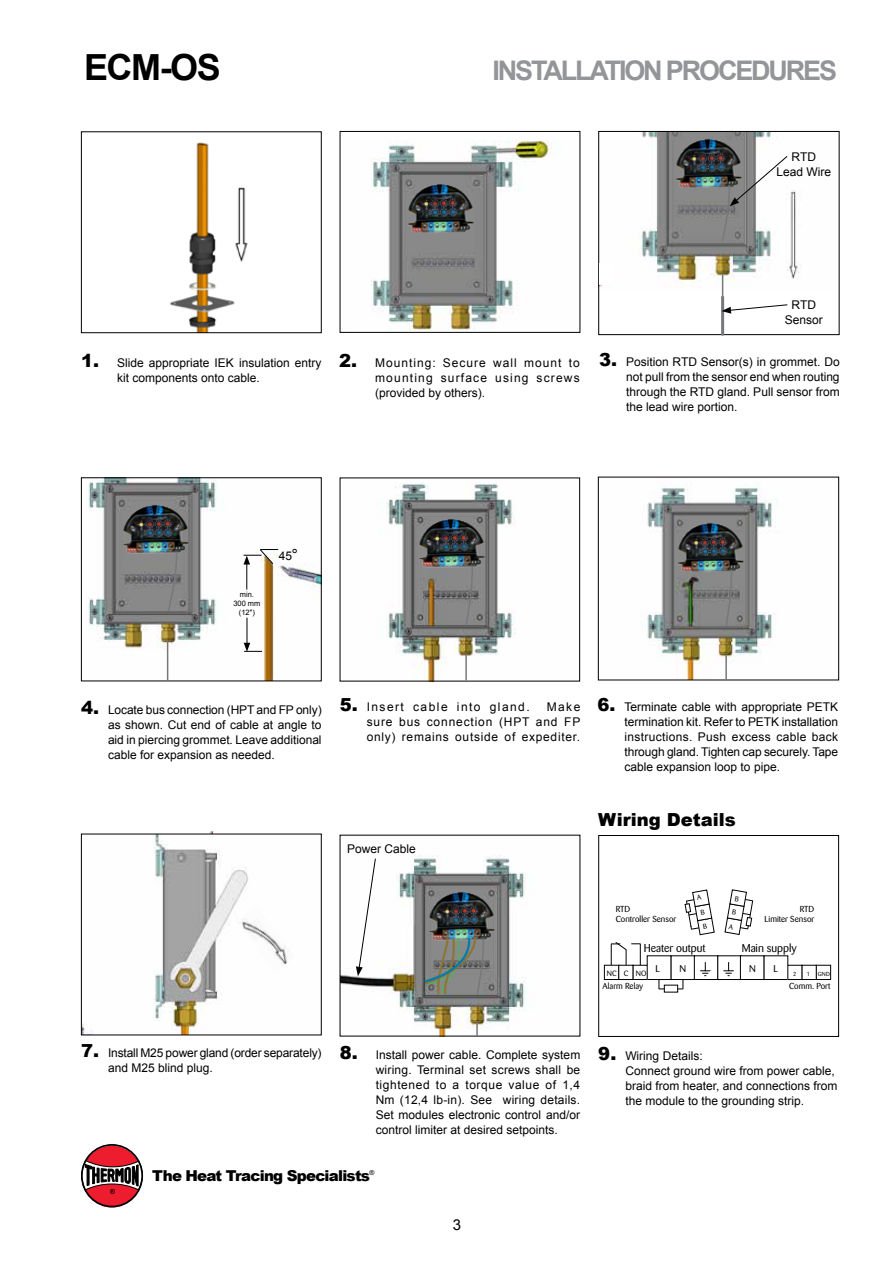
<style>
.page{position:relative;width:893px;height:1263px;background:#fff}
.page>*{position:absolute;margin:0;border:0;box-sizing:border-box;transform-origin:0 0}
.t1{font:700 36px "Arial";color:#000}
.t2{font:700 27px "Arial";letter-spacing:-.08em;color:#939598}
.t3{font:900 18px "Arial";color:#000}
.t4{font:900 15px "Arial";letter-spacing:-.05em;color:#000}
.t5{font:15px "Arial";color:#000}
.t6{font:12px/15px "Arial";color:#000;text-align:justify}
.t7{font:12px "Arial";letter-spacing:.12em;color:#000}
.t8{font:11.25px "Barmeno";color:#000}
.t9{font:9.75px "Barmeno";color:#000}
.t10{font:8.55px/10.4px "Barmeno";color:#000;text-align:right}
.t11{font:7.5px/9px "Arial";color:#000;text-align:center}
.t12{font:7.5px "Barmeno";color:#000}
.t13{font:6.75px "Arial";color:#000}
.t14{font:5.85px "Barmeno";color:#000}
.s1{font-weight:900;font-size:18px}
.s2{font-family:"Barmeno";font-size:15px}
</style>
<div class="page">
<img style="left:169px;top:142px;width:79px;height:189px">
<div style="left:81px;top:131px;width:241px;height:202px;border:1px solid #000"></div>
<img style="left:88px;top:479px;width:232px;height:200px">
<div style="left:81px;top:477px;width:241px;height:204px;border:1px solid #000"></div>
<img style="left:386px;top:482px;width:130px;height:197px">
<img style="left:642px;top:482px;width:136px;height:196px">
<div style="left:598px;top:477px;width:241px;height:203px;border:1px solid #000"></div>
<div style="left:82px;top:1146px;width:60px;height:61px;background:#ed1c2e;border-radius:50%"></div>
<svg style="left:81px;top:1159px;width:62px;height:35px"></svg>
<div style="left:81px;top:1144px;width:62px;height:63px;border:2px solid #000;border-radius:50%"></div>
<hr style="left:725px;top:655px;width:2px;height:24px;background:#77787b">
<hr style="left:167px;top:641px;width:1px;height:40px;background:#77787b">
<hr style="left:465px;top:654px;width:2px;height:27px;background:#77787b">
<img style="left:600px;top:133px;width:171px;height:154px">
<div style="left:598px;top:131px;width:241px;height:204px;border:1px solid #000"></div>
<hr style="left:721px;top:297px;width:3px;height:37px;background:#77787b">
<img style="left:789px;top:190px;width:13px;height:89px">
<svg style="left:721px;top:274px;width:67px;height:40px"></svg>
<img style="left:371px;top:140px;width:181px;height:191px">
<div style="left:340px;top:131px;width:240px;height:202px;border:1px solid #000"></div>
<img style="left:342px;top:855px;width:185px;height:179px">
<img style="left:83px;top:836px;width:165px;height:197px">
<div style="left:81px;top:834px;width:241px;height:201px;border:1px solid #000"></div>
<img style="left:236px;top:905px;width:52px;height:67px">
<svg style="left:356px;top:858px;width:20px;height:118px"></svg>
<div style="left:599px;top:264px;width:14px;height:21px;background:#fff"></div>
<img style="left:407px;top:182px;width:67px;height:52px">
<img style="left:675px;top:138px;width:66px;height:51px">
<img style="left:122px;top:503px;width:67px;height:51px">
<svg style="left:244px;top:549px;width:34px;height:41px"></svg>
<svg style="left:244px;top:618px;width:18px;height:34px"></svg>
<img style="left:676px;top:521px;width:67px;height:52px">
<img style="left:418px;top:517px;width:66px;height:51px">
<img style="left:428px;top:890px;width:67px;height:52px">
<div style="left:598px;top:835px;width:241px;height:202px;border:1px solid #000"></div>
<div style="left:694px;top:955px;width:24px;height:25px;border:1px solid #000"></div>
<div style="left:717px;top:955px;width:25px;height:25px;border:1px solid #000"></div>
<div style="left:740px;top:955px;width:24px;height:25px;border:1px solid #000"></div>
<div style="left:764px;top:955px;width:24px;height:25px;border:1px solid #000"></div>
<div style="left:787px;top:965px;width:15px;height:15px;border:1px solid #000"></div>
<div style="left:802px;top:965px;width:15px;height:15px;border:1px solid #000"></div>
<div style="left:816px;top:965px;width:15px;height:15px;border:1px solid #000"></div>
<div style="left:633px;top:965px;width:14px;height:15px;border:1px solid #000"></div>
<div style="left:618px;top:965px;width:15px;height:15px;border:1px solid #000"></div>
<div style="left:664px;top:985px;width:14px;height:7px;border:1px solid #000"></div>
<svg style="left:659px;top:979px;width:5px;height:11px"></svg>
<svg style="left:678px;top:979px;width:6px;height:11px"></svg>
<svg style="left:611px;top:942px;width:30px;height:23px"></svg>
<div style="left:604px;top:965px;width:15px;height:15px;border:1px solid #000"></div>
<svg style="left:700px;top:962px;width:10px;height:14px"></svg>
<svg style="left:724px;top:962px;width:9px;height:14px"></svg>
<svg style="left:476px;top:1023px;width:2px;height:13px"></svg>
<svg style="left:167px;top:550px;width:11px;height:62px"></svg>
<svg style="left:464px;top:565px;width:10px;height:62px"></svg>
<svg style="left:725px;top:568px;width:8px;height:59px"></svg>
<svg style="left:721px;top:155px;width:67px;height:88px"></svg>
<svg style="left:423px;top:936px;width:62px;height:60px"></svg>
<svg style="left:685px;top:889px;width:30px;height:46px"></svg>
<svg style="left:724px;top:889px;width:29px;height:46px"></svg>
<h1 class="t1" style="left:84px;top:44px;width:138px">ECM-OS</h1>
<h2 class="t2" style="left:493px;top:53px;width:346px">INSTALLATION PROCEDURES</h2>
<p class="t6" style="left:777px;top:149px;width:56px;text-align:center">RTD<br>Lead Wire</p>
<p class="t6" style="left:117px;top:355px;width:206px;text-indent:-36px"><span class="s1">1.</span> Slide appropriate IEK insulation entry kit components onto cable.</p>
<p class="t6" style="left:375px;top:355px;width:206px;text-indent:-36px"><span class="s1">2.</span> Mounting: Secure wall mount to mounting surface using screws (provided by others).</p>
<p class="t6" style="left:785px;top:298px;width:40px;text-align:center">RTD<br>Sensor</p>
<p class="t6" style="left:626px;top:354px;width:215px;text-indent:-27px"><span class="s1">3.</span> Position RTD Sensor(s) in grommet. Do not pull from the sensor end when routing through the RTD gland. Pull sensor from the lead wire portion.</p>
<p class="t11" style="left:233px;top:590px;width:29px">min.<br>300 mm (12")</p>
<p class="t6" style="left:279px;top:548px;width:20px">45<span class="s2">°</span></p>
<p class="t6" style="left:108px;top:702px;width:215px;text-indent:-27px"><span class="s1">4.</span> Locate bus connection (HPT and FP only) as shown. Cut end of cable at angle to aid in piercing grommet. Leave additional cable for expansion as needed.</p>
<p class="t7" style="left:340px;top:699px;width:192px"><span class="s1">5.</span> Insert cable into gland.</p>
<p class="t6" style="left:367px;top:699px;width:215px;text-indent:180px">Make sure bus connection (HPT and FP only) remains outside of expediter.</p>
<p class="t6" style="left:347px;top:841px;width:70px">Power Cable</p>
<p class="t6" style="left:625px;top:699px;width:215px;text-indent:-27px"><span class="s1">6.</span> Terminate cable with appropriate PETK termination kit. Refer to PETK installation instructions. Push excess cable back through gland. Tighten cap securely. Tape cable expansion loop to pipe.</p>
<h3 class="t3" style="left:598px;top:806px;width:139px">Wiring Details</h3>
<p class="t10" style="left:616px;top:904px;width:62px;text-align:left">RTD<br>Controller Sensor</p>
<p class="t10" style="left:765px;top:904px;width:51px">RTD<br>Limiter Sensor</p>
<p class="t8" style="left:644px;top:942px;width:63px">Heater output</p>
<p class="t8" style="left:742px;top:941px;width:56px">Main supply</p>
<p class="t9" style="left:655px;top:963px;width:6px">L</p>
<p class="t9" style="left:679px;top:963px;width:8px">N</p>
<p class="t9" style="left:749px;top:963px;width:8px">N</p>
<p class="t9" style="left:773px;top:963px;width:6px">L</p>
<p class="t12" style="left:607px;top:969px;width:41px">NC C NO</p>
<p class="t10" style="left:603px;top:981px;width:42px">Alarm Relay</p>
<p class="t10" style="left:789px;top:981px;width:43px">Comm. Port</p>
<p class="t14" style="left:793px;top:970px;width:5px">2</p>
<p class="t14" style="left:807px;top:970px;width:5px">1</p>
<p class="t14" style="left:818px;top:970px;width:14px">GND</p>
<p class="t6" style="left:108px;top:1045px;width:215px;text-indent:-27px"><span class="s1">7.</span> Install M25 power gland (order separately) and M25 blind plug.</p>
<p class="t6" style="left:376px;top:1047px;width:206px;text-indent:-36px"><span class="s1">8.</span> Install power cable. Complete system wiring. Terminal set screws shall be tightened to a torque value of 1,4<br>Nm (12,4 lb-in). See wiring details.<br>Set modules electronic control and/or control limiter at desired setpoints.</p>
<p class="t4" style="left:152px;top:1165px;width:219px">The Heat Tracing Specialists</p>
<p class="t13" style="left:369px;top:1168px;width:6px">®</p>
<p class="t5" style="left:453px;top:1215px;width:10px">3</p>
<p class="t6" style="left:625px;top:1048px;width:214px;text-align:left;text-indent:-27px"><span class="s1">9.</span> Wiring Details:<br>Connect ground wire from power cable, braid from heater, and connections from the module to the grounding strip.</p>
</div>
